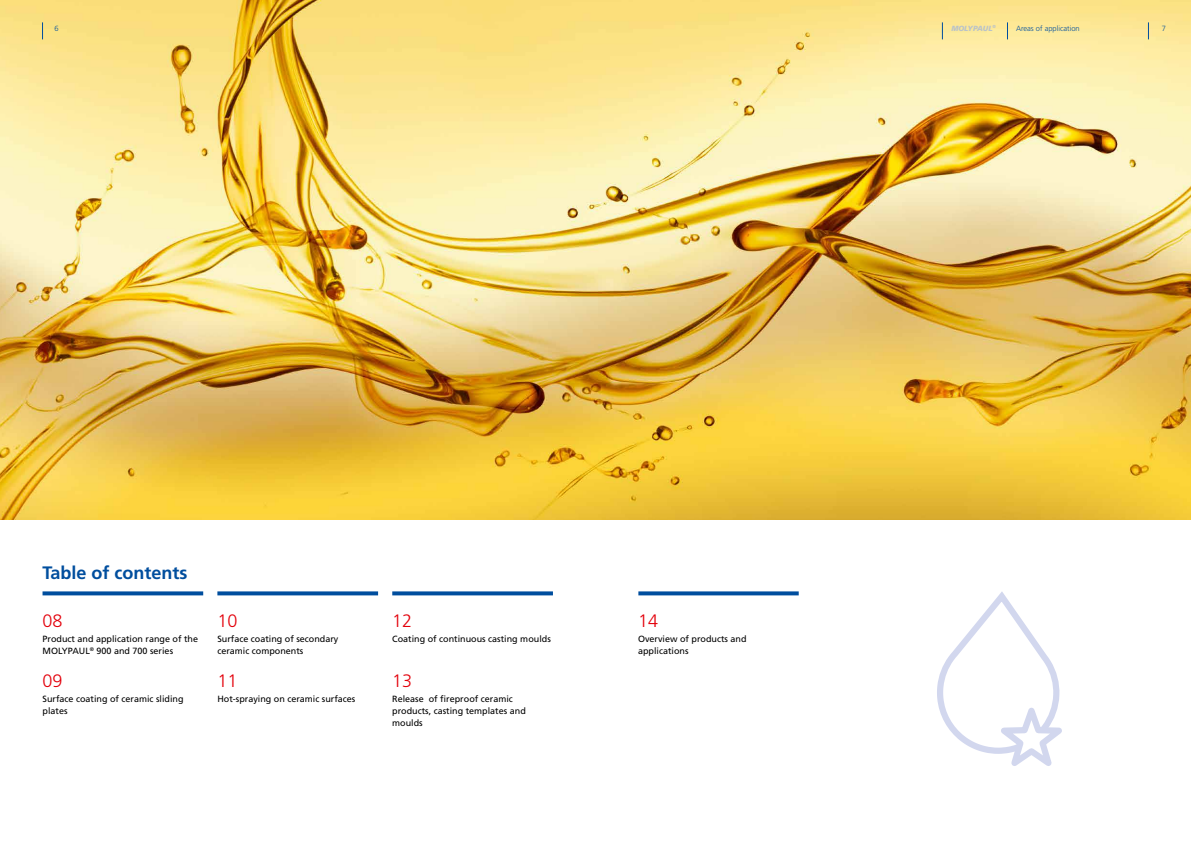
<style>
.page{position:relative;width:1191px;height:842px;background:#fff}
.page>*{position:absolute;margin:0;border:0;box-sizing:border-box;transform-origin:0 0}
.t1{font:700 18px "Frutiger LT Std";color:#004e9e}
.t2{font:300 18px "Frutiger LT Std";color:#e3000b}
.t3{font:9px/12px "Frutiger LT Std";color:#000}
.t4{font:300 7.5px "Frutiger LT Std";color:#004e9e}
.t5{font:italic 900 7.5px "Frutiger";color:#bac3c8}
.t6{font:italic 900 4.4px "Frutiger";color:#bac3c8}
</style>
<div class="page">
<img style="left:0;top:0;width:1191px;height:519px">
<svg style="left:43px;top:591px;width:160px;height:4px"></svg>
<svg style="left:217px;top:591px;width:161px;height:4px"></svg>
<svg style="left:392px;top:591px;width:161px;height:4px"></svg>
<svg style="left:638px;top:591px;width:160px;height:4px"></svg>
<svg style="left:937px;top:592px;width:125px;height:174px"></svg>
<svg style="left:1007px;top:22px;width:1px;height:17px"></svg>
<svg style="left:1148px;top:22px;width:1px;height:17px"></svg>
<svg style="left:42px;top:22px;width:1px;height:17px"></svg>
<svg style="left:942px;top:22px;width:1px;height:17px"></svg>
<p class="t6" style="left:992px;top:24px;width:5px">®</p>
<p class="t4" style="left:1016px;top:24px;width:65px">Areas of application</p>
<p class="t4" style="left:55px;top:24px;width:6px">6</p>
<p class="t5" style="left:951px;top:24px;width:43px">MOLYPAUL</p>
<p class="t4" style="left:1161px;top:24px;width:6px">7</p>
<h1 class="t1" style="left:43px;top:562px;width:147px">Table of contents</h1>
<h1 class="t2" style="left:43px;top:611px;width:22px">08</h1>
<p class="t3" style="left:43px;top:633px;width:157px">Product and application range of the<br>MOLYPAUL<sup>®</sup> 900 and 700 series</p>
<h1 class="t2" style="left:43px;top:671px;width:22px">09</h1>
<p class="t3" style="left:43px;top:693px;width:143px">Surface coating of ceramic sliding plates</p>
<h1 class="t2" style="left:217px;top:611px;width:22px">10</h1>
<p class="t3" style="left:217px;top:633px;width:123px">Surface coating of secondary ceramic components</p>
<h1 class="t2" style="left:217px;top:671px;width:22px">11</h1>
<p class="t3" style="left:217px;top:693px;width:140px">Hot-spraying on ceramic surfaces</p>
<h1 class="t2" style="left:392px;top:611px;width:22px">12</h1>
<p class="t3" style="left:392px;top:633px;width:160px">Coating of continuous casting moulds</p>
<h1 class="t2" style="left:392px;top:671px;width:22px">13</h1>
<p class="t3" style="left:392px;top:693px;width:135px">Release of fireproof ceramic products, casting templates and moulds</p>
<h1 class="t2" style="left:638px;top:611px;width:22px">14</h1>
<p class="t3" style="left:638px;top:633px;width:110px">Overview of products and applications</p>
</div>
